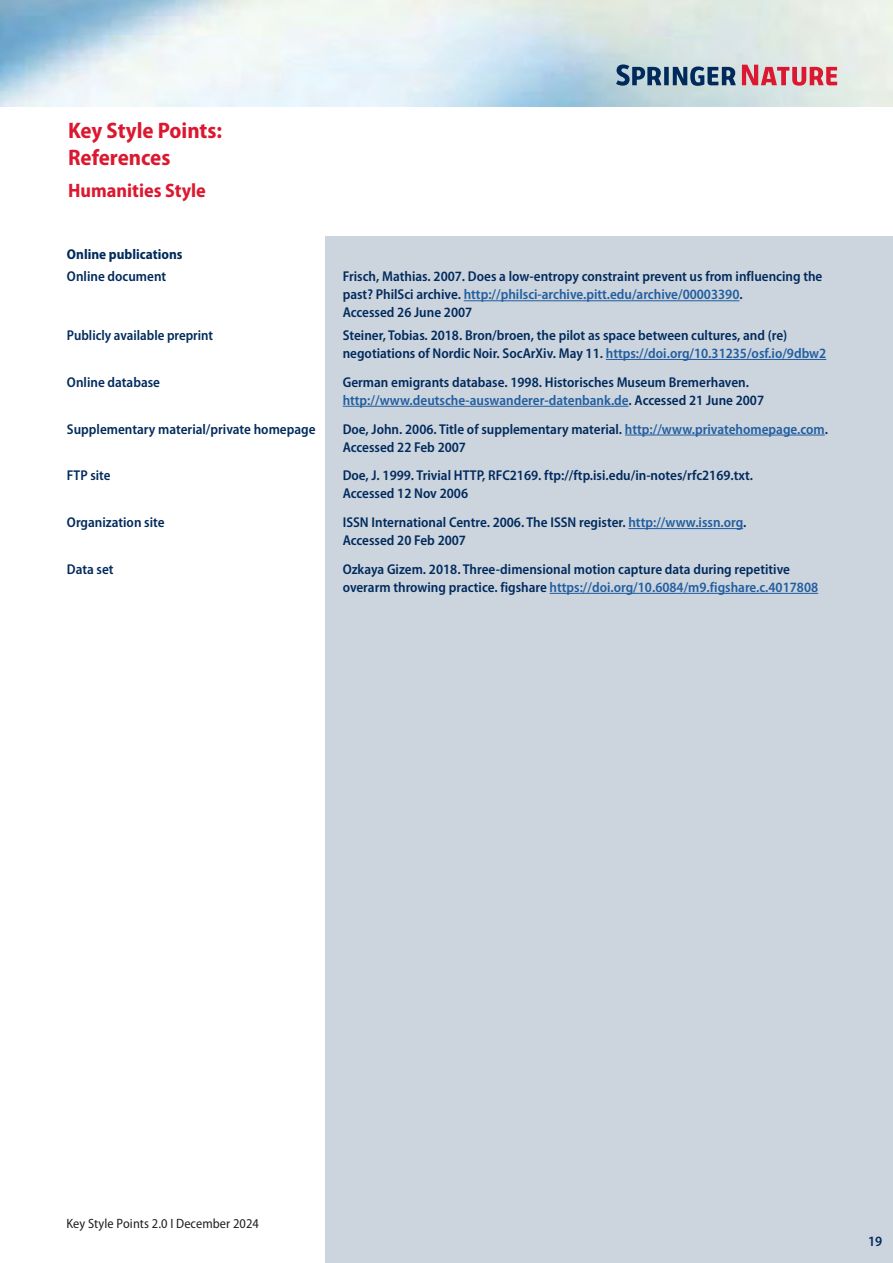
<style>
.page{position:relative;width:893px;height:1263px;background:#fff}
.page>*{position:absolute;margin:0;border:0;box-sizing:border-box;transform-origin:0 0}
.t1{font:700 semi-condensed 22.5px/27px "Myriad Pro";color:#db1830}
.t2{font:700 semi-condensed 19.5px "Myriad Pro";color:#db1830}
.t3{font:600 semi-condensed 14.25px/18px "Myriad Pro";color:#002a5c}
.t4{font:700 semi-condensed 14.25px "Myriad Pro";color:#002a5c}
.t5{font:semi-condensed 13.5px "Myriad Pro";letter-spacing:.005em;color:#231f20}
.s1{color:#215e9f}
</style>
<div class="page">
<div style="left:325px;top:236px;width:568px;height:1027px;background:#ccd4de"></div>
<img style="left:0;top:0;width:893px;height:106px">
<svg style="left:616px;top:64px;width:120px;height:22px"></svg>
<svg style="left:742px;top:65px;width:95px;height:21px"></svg>
<hr style="left:464px;top:300px;width:275px;height:1px;background:#215e9f">
<hr style="left:606px;top:359px;width:220px;height:1px;background:#215e9f">
<hr style="left:343px;top:406px;width:286px;height:1px;background:#215e9f">
<hr style="left:625px;top:435px;width:200px;height:1px;background:#215e9f">
<hr style="left:628px;top:528px;width:115px;height:1px;background:#215e9f">
<hr style="left:550px;top:593px;width:268px;height:1px;background:#215e9f">
<h1 class="t1" style="left:68px;top:117px;width:156px">Key Style Points:<br>References</h1>
<h2 class="t2" style="left:68px;top:179px;width:139px">Humanities Style</h2>
<p class="t4" style="left:67px;top:246px;width:117px">Online publications</p>
<p class="t3" style="left:67px;top:268px;width:101px">Online document</p>
<p class="t3" style="left:343px;top:268px;width:481px">Frisch, Mathias. 2007. Does a low-entropy constraint prevent us from influencing the past? PhilSci archive. <span class="s1">http://philsci-archive.pitt.edu/archive/00003390</span>.<br>Accessed 26 June 2007</p>
<p class="t3" style="left:67px;top:326px;width:148px">Publicly available preprint</p>
<p class="t3" style="left:343px;top:326px;width:485px">Steiner, Tobias. 2018. Bron/broen, the pilot as space between cultures, and (re) negotiations of Nordic Noir. SocArXiv. May 11. <span class="s1">https://doi.org/10.31235/osf.io/9dbw2</span></p>
<p class="t3" style="left:67px;top:373px;width:95px">Online database</p>
<p class="t3" style="left:343px;top:373px;width:423px">German emigrants database. 1998. Historisches Museum Bremerhaven. <span class="s1">http://www.deutsche-auswanderer-datenbank.de</span>. Accessed 21 June 2007</p>
<p class="t3" style="left:67px;top:420px;width:250px">Supplementary material/private homepage</p>
<p class="t3" style="left:343px;top:420px;width:487px">Doe, John. 2006. Title of supplementary material. <span class="s1">http://www.privatehomepage.com</span>.<br>Accessed 22 Feb 2007</p>
<p class="t3" style="left:67px;top:467px;width:45px">FTP site</p>
<p class="t3" style="left:343px;top:467px;width:412px">Doe, J. 1999. Trivial HTTP, RFC2169. ftp://ftp.isi.edu/in-notes/rfc2169.txt.<br>Accessed 12 Nov 2006</p>
<p class="t3" style="left:67px;top:514px;width:99px">Organization site</p>
<p class="t3" style="left:343px;top:514px;width:405px">ISSN International Centre. 2006. The ISSN register. <span class="s1">http://www.issn.org</span>.<br>Accessed 20 Feb 2007</p>
<p class="t3" style="left:67px;top:560px;width:48px">Data set</p>
<p class="t3" style="left:343px;top:560px;width:477px">Ozkaya Gizem. 2018. Three-dimensional motion capture data during repetitive overarm throwing practice. figshare <span class="s1">https://doi.org/10.6084/m9.figshare.c.4017808</span></p>
<p class="t5" style="left:66px;top:1216px;width:194px">Key Style Points 2.0 І December 2024</p>
<p class="t3" style="left:868px;top:1233px;width:16px">19</p>
</div>
